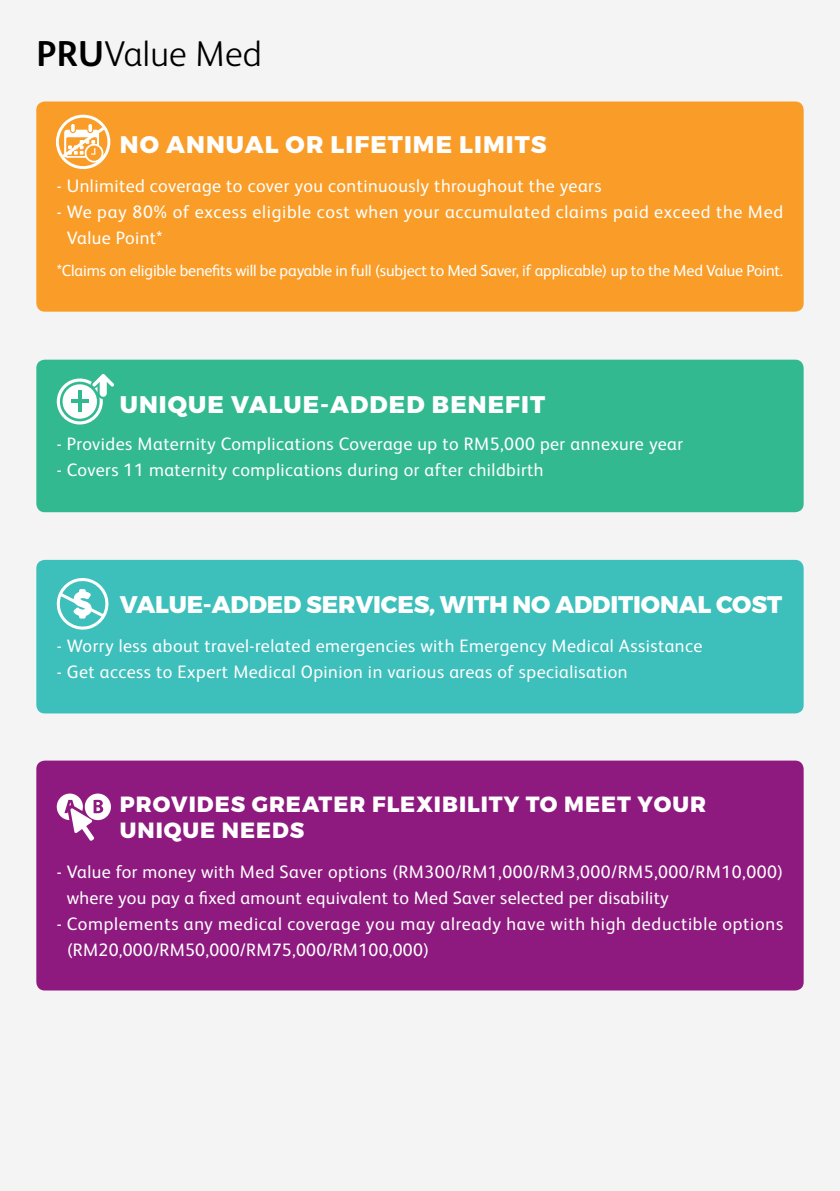
<style>
.page{position:relative;width:840px;height:1191px;background:#fff}
.page>*{position:absolute;margin:0;border:0;box-sizing:border-box;transform-origin:0 0}
.t1{font:300 36px "FS Albert Pro";letter-spacing:.01em;color:#000}
.t2{font:800 24px "Montserrat";letter-spacing:.045em;color:#fff}
.t3{font:800 24px "Montserrat";letter-spacing:-.005em;color:#fff}
.t4{font:800 22px/26px "Montserrat";letter-spacing:.045em;color:#fff}
.t5{font:18px/26px "FS Albert Pro";letter-spacing:.025em;color:#fff}
.t6{font:16px "FS Albert Pro";letter-spacing:-.01em;color:#fff}
.s1{font-weight:700}
</style>
<div class="page">
<div style="left:0;top:0;width:839px;height:1191px;background:#f3f4f3"></div>
<div style="left:36px;top:760px;width:767px;height:230px;background:#8e1a7f;border-radius:9px"></div>
<div style="left:36px;top:101px;width:767px;height:211px;background:#f99d28;border-radius:9px"></div>
<div style="left:36px;top:360px;width:767px;height:152px;background:#33b990;border-radius:9px"></div>
<div style="left:36px;top:560px;width:767px;height:153px;background:#3dbfbb;border-radius:9px"></div>
<svg style="left:56px;top:115px;width:54px;height:54px"></svg>
<svg style="left:57px;top:374px;width:57px;height:50px"></svg>
<svg style="left:56px;top:578px;width:53px;height:52px"></svg>
<svg style="left:57px;top:793px;width:54px;height:48px"></svg>
<h1 class="t1" style="left:36px;top:29px;width:227px"><span class="s1">PRU</span>Value Med</h1>
<h2 class="t2" style="left:120px;top:130px;width:428px">NO ANNUAL OR LIFETIME LIMITS</h2>
<p class="t5" style="left:57px;top:171px;width:546px">- Unlimited coverage to cover you continuously throughout the years</p>
<p class="t5" style="left:67px;top:197px;width:717px;text-indent:-10px">- We pay 80% of excess eligible cost when your accumulated claims paid exceed the Med<br>Value Point*</p>
<p class="t6" style="left:57px;top:259px;width:727px">*Claims on eligible benefits will be payable in full (subject to Med Saver, if applicable) up to the Med Value Point.</p>
<h2 class="t2" style="left:120px;top:389px;width:426px">UNIQUE VALUE-ADDED BENEFIT</h2>
<p class="t5" style="left:57px;top:429px;width:627px">- Provides Maternity Complications Coverage up to RM5,000 per annexure year</p>
<p class="t5" style="left:57px;top:455px;width:488px">- Covers 11 maternity complications during or after childbirth</p>
<h2 class="t3" style="left:120px;top:590px;width:663px">VALUE-ADDED SERVICES, WITH NO ADDITIONAL COST</h2>
<p class="t5" style="left:57px;top:631px;width:646px">- Worry less about travel-related emergencies with Emergency Medical Assistance</p>
<p class="t5" style="left:57px;top:657px;width:572px">- Get access to Expert Medical Opinion in various areas of specialisation</p>
<p class="t4" style="left:120px;top:791px;width:587px">PROVIDES GREATER FLEXIBILITY TO MEET YOUR<br>UNIQUE NEEDS</p>
<p class="t5" style="left:67px;top:858px;width:717px;text-indent:-10px">- Value for money with Med Saver options (RM300/RM1,000/RM3,000/RM5,000/RM10,000) where you pay a fixed amount equivalent to Med Saver selected per disability</p>
<p class="t5" style="left:67px;top:909px;width:717px;text-indent:-10px">- Complements any medical coverage you may already have with high deductible options (RM20,000/RM50,000/RM75,000/RM100,000)</p>
</div>
